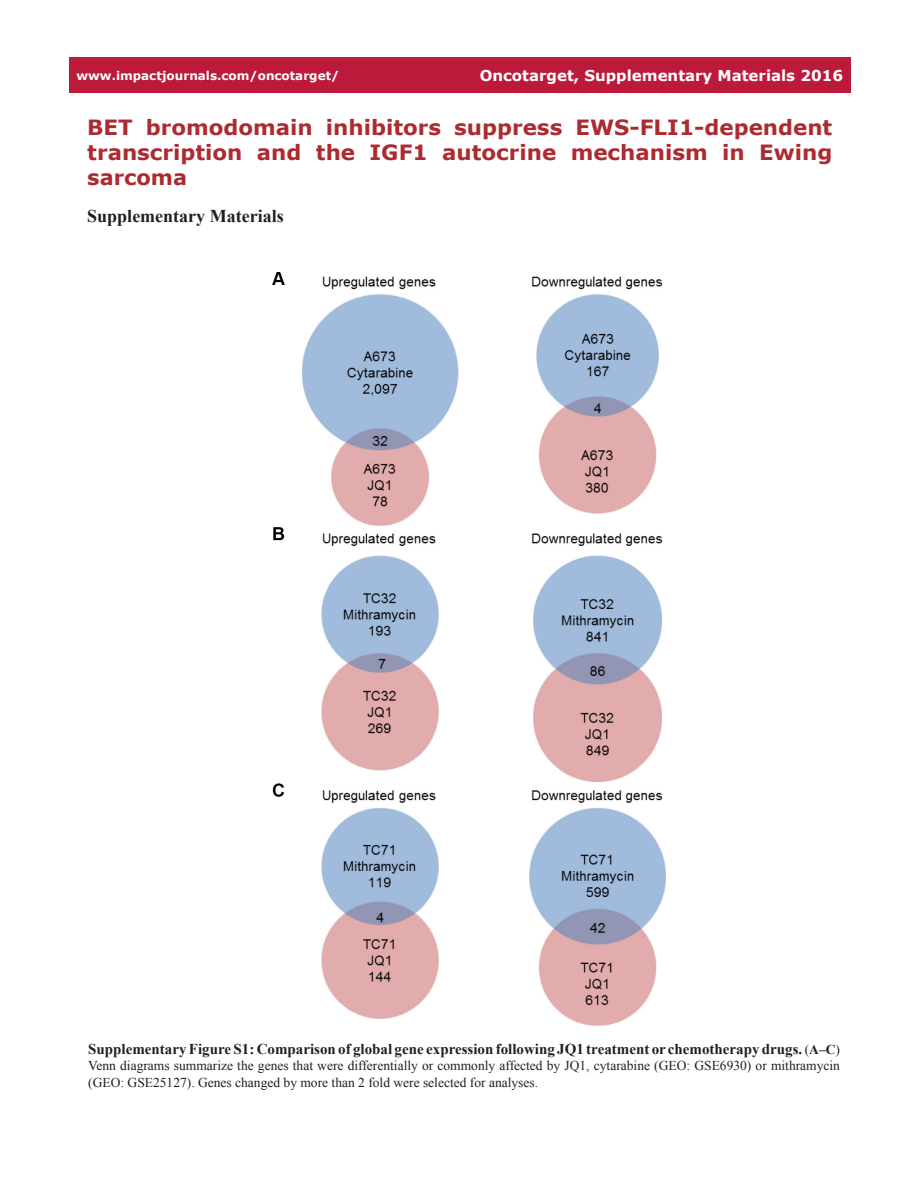
<style>
.page{position:relative;width:918px;height:1188px;background:#fff}
.page>*{position:absolute;margin:0;border:0;box-sizing:border-box;transform-origin:0 0}
.t1{font:700 21px/25.2px "Verdana";color:#ac2b31;text-align:justify}
.t2{font:700 18px "Times New Roman";color:#231f20}
.FigureText{font:700 15px "Times New Roman";color:#221f22}
.t3{font:700 15px "Verdana";color:#fff}
.FigureText-2{font:13.5px/16.2px "Times New Roman";color:#221f22}
.t4{font:700 12px "Verdana";color:#fff}
.s1{font-weight:400;font-size:13.5px}
.s2{font-size:13.5px}
</style>
<div class="page">
<div style="left:69px;top:57px;width:781px;height:36px;background:#bd1a3b"></div>
<img style="left:272px;top:273px;width:393px;height:753px">
<p class="t4" style="left:76px;top:67px;width:264px">www.impactjournals.com/oncotarget/</p>
<p class="t3" style="left:480px;top:65px;width:365px">Oncotarget, Supplementary Materials 2016</p>
<p class="t1" style="left:87px;top:114px;width:747px">BET bromodomain inhibitors suppress EWS-FLI1-dependent transcription and the IGF1 autocrine mechanism in Ewing sarcoma</p>
<p class="t2" style="left:87px;top:203px;width:198px">Supplementary Materials</p>
<p class="FigureText" style="left:88px;top:1039px;width:753px">Supplementary Figure S1: Comparison of global gene expression following JQ1 treatment or chemotherapy drugs. <span class="s1">(</span><span class="s2">A–C</span><span class="s1">)</span></p>
<p class="FigureText-2" style="left:88px;top:1058px;width:753px">Venn diagrams summarize the genes that were differentially or commonly affected by JQ1, cytarabine (GEO: GSE6930) or mithramycin (GEO: GSE25127). Genes changed by more than 2 fold were selected for analyses.</p>
</div>
